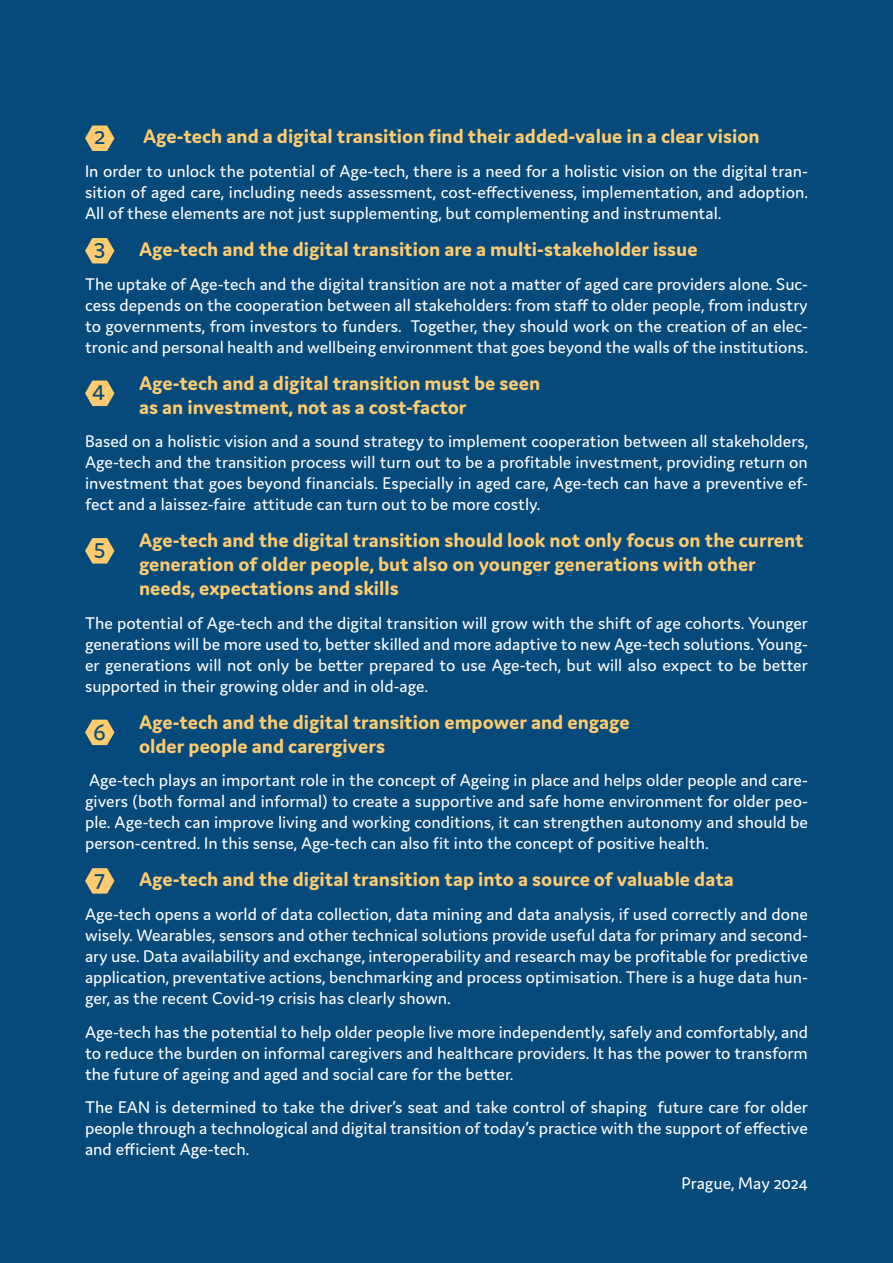
<style>
.page{position:relative;width:893px;height:1263px;background:#054a7b}
.page>*{position:absolute;margin:0;border:0;box-sizing:border-box;transform-origin:0 0}
.KUKY_HEADING_2{font:25.95px "Domus";color:#054a7b}
.KUKY_HEADING_2-2{font:700 21px/24px "Domus";color:#fecb6e}
.KUKY_základní_text{font:18px/21px "Domus";color:#fff;text-align:justify}
</style>
<div class="page">
<svg style="left:85px;top:125px;width:29px;height:26px"></svg>
<svg style="left:85px;top:238px;width:29px;height:25px"></svg>
<svg style="left:85px;top:381px;width:29px;height:25px"></svg>
<svg style="left:85px;top:538px;width:29px;height:25px"></svg>
<svg style="left:85px;top:720px;width:29px;height:25px"></svg>
<svg style="left:85px;top:868px;width:29px;height:26px"></svg>
<p class="KUKY_HEADING_2" style="left:94px;top:122px;width:13px">2</p>
<p class="KUKY_HEADING_2-2" style="left:143px;top:124px;width:618px">Age-tech and a digital transition find their added-value in a clear vision</p>
<p class="KUKY_základní_text" style="left:85px;top:161px;width:724px">In order to unlock the potential of Age-tech, there is a need for a holistic vision on the digital tran&shy;sition of aged care, including needs assessment, cost-effectiveness, implementation, and adoption.<br>All of these elements are not just supplementing, but complementing and instrumental.</p>
<p class="KUKY_HEADING_2" style="left:94px;top:233px;width:13px">3</p>
<p class="KUKY_HEADING_2-2" style="left:139px;top:237px;width:560px">Age-tech and the digital transition are a multi-stakeholder issue</p>
<p class="KUKY_základní_text" style="left:85px;top:273px;width:724px">The uptake of Age-tech and the digital transition are not a matter of aged care providers alone. Suc&shy;cess depends on the cooperation between all stakeholders: from staff to older people, from industry to governments, from investors to funders. Together, they should work on the creation of an elec&shy;tronic and personal health and wellbeing environment that goes beyond the walls of the institutions.</p>
<p class="KUKY_HEADING_2" style="left:92px;top:376px;width:14px">4</p>
<p class="KUKY_HEADING_2-2" style="left:139px;top:370px;width:403px">Age-tech and a digital transition must be seen as an investment, not as a cost-factor</p>
<p class="KUKY_základní_text" style="left:85px;top:431px;width:724px">Based on a holistic vision and a sound strategy to implement cooperation between all stakeholders, Age-tech and the transition process will turn out to be a profitable investment, providing return on investment that goes beyond financials. Especially in aged care, Age-tech can have a preventive ef&shy;fect and a laissez-faire attitude can turn out to be more costly.</p>
<p class="KUKY_HEADING_2" style="left:94px;top:533px;width:13px">5</p>
<p class="KUKY_HEADING_2-2" style="left:139px;top:528px;width:666px">Age-tech and the digital transition should look not only focus on the current generation of older people, but also on younger generations with other needs, expectations and skills</p>
<p class="KUKY_základní_text" style="left:85px;top:612px;width:724px">The potential of Age-tech and the digital transition will grow with the shift of age cohorts. Younger generations will be more used to, better skilled and more adaptive to new Age-tech solutions. Young&shy;er generations will not only be better prepared to use Age-tech, but will also expect to be better supported in their growing older and in old-age.</p>
<p class="KUKY_HEADING_2" style="left:93px;top:717px;width:14px">6</p>
<p class="KUKY_HEADING_2-2" style="left:139px;top:709px;width:492px">Age-tech and the digital transition empower and engage older people and carergivers</p>
<p class="KUKY_základní_text" style="left:85px;top:770px;width:724px">Age-tech plays an important role in the concept of Ageing in place and helps older people and care&shy;givers (both formal and informal) to create a supportive and safe home environment for older peo&shy;ple. Age-tech can improve living and working conditions, it can strengthen autonomy and should be person-centred. In this sense, Age-tech can also fit into the concept of positive health.</p>
<p class="KUKY_HEADING_2" style="left:94px;top:864px;width:13px">7</p>
<p class="KUKY_HEADING_2-2" style="left:139px;top:867px;width:596px">Age-tech and the digital transition tap into a source of valuable data</p>
<p class="KUKY_základní_text" style="left:85px;top:903px;width:724px">Age-tech opens a world of data collection, data mining and data analysis, if used correctly and done wisely. Wearables, sensors and other technical solutions provide useful data for primary and second&shy;ary use. Data availability and exchange, interoperability and research may be profitable for predictive application, preventative actions, benchmarking and process optimisation. There is a huge data hun&shy;ger, as the recent Covid-19 crisis has clearly shown.</p>
<p class="KUKY_základní_text" style="left:85px;top:1021px;width:724px">Age-tech has the potential to help older people live more independently, safely and comfortably, and to reduce the burden on informal caregivers and healthcare providers. It has the power to transform the future of ageing and aged and social care for the better.</p>
<p class="KUKY_základní_text" style="left:85px;top:1097px;width:724px">The EAN is determined to take the driver’s seat and take control of shaping future care for older people through a technological and digital transition of today’s practice with the support of effective and efficient Age-tech.</p>
<p class="KUKY_základní_text" style="left:681px;top:1173px;width:128px">Prague, May 2024</p>
</div>
